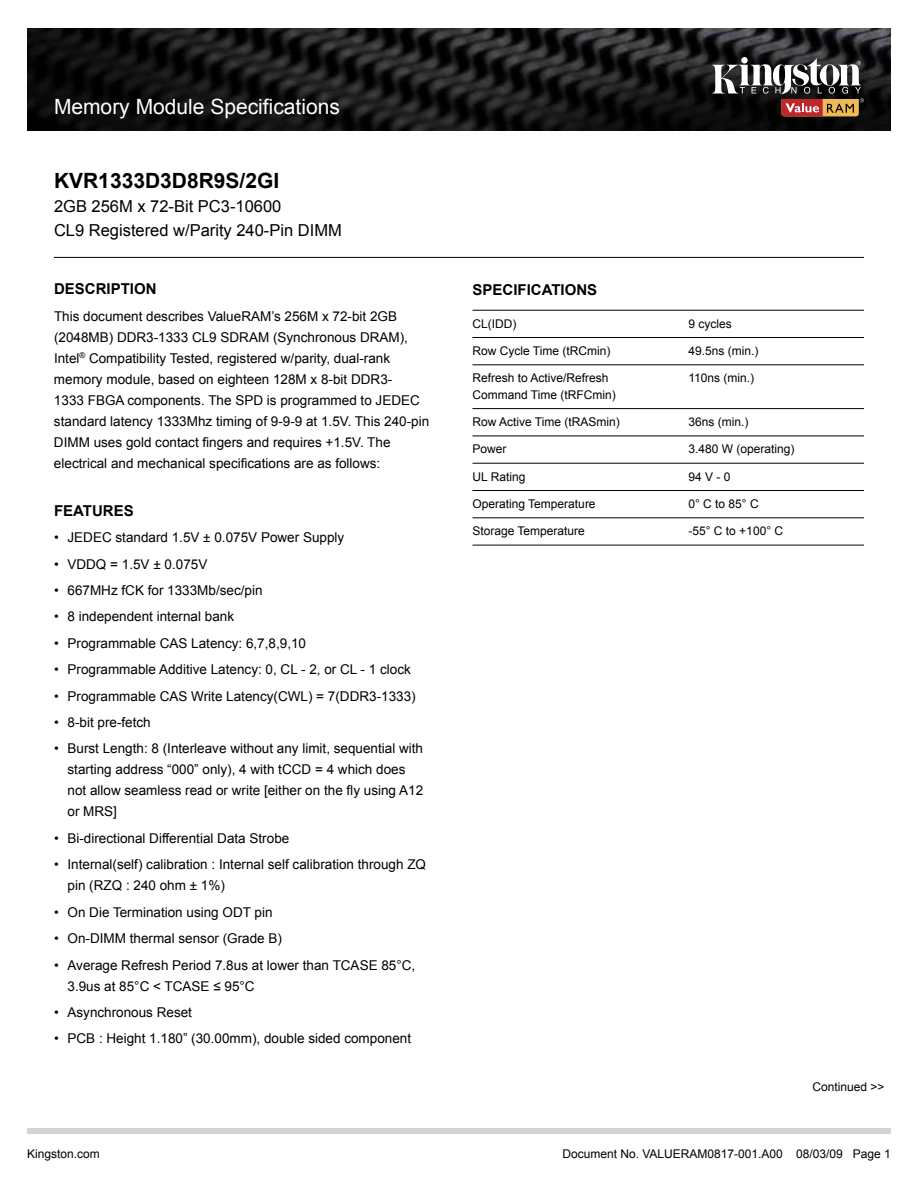
<style>
.page{position:relative;width:918px;height:1188px;background:#fff}
.page>*{position:absolute;margin:0;border:0;box-sizing:border-box;transform-origin:0 0}
.t1{font:21px "Arial";color:#fff}
.t2{font:700 21px "Arial";color:#000}
.t3{font:16.5px/24px "Arial";color:#000}
.t4{font:700 15px "Arial";color:#000}
.t5{font:13.5px/21px "Arial";color:#000}
.t6{font:12px "Arial";color:#000}
</style>
<div class="page">
<img style="left:27px;top:28px;width:864px;height:102px">
<div style="left:27px;top:1128px;width:864px;height:6px;background:#d1d3d4"></div>
<hr style="left:472px;top:310px;width:392px;height:1px;background:#000">
<hr style="left:472px;top:337px;width:392px;height:1px;background:#000">
<hr style="left:472px;top:365px;width:392px;height:1px;background:#000">
<hr style="left:472px;top:408px;width:392px;height:1px;background:#000">
<hr style="left:472px;top:436px;width:392px;height:1px;background:#000">
<hr style="left:472px;top:463px;width:392px;height:1px;background:#000">
<hr style="left:472px;top:490px;width:392px;height:1px;background:#000">
<hr style="left:472px;top:518px;width:392px;height:1px;background:#000">
<hr style="left:472px;top:545px;width:392px;height:1px;background:#000">
<hr style="left:54px;top:257px;width:810px;height:1px;background:#000">
<svg style="left:712px;top:58px;width:152px;height:58px"></svg>
<h1 class="t1" style="left:54px;top:93px;width:287px">Memory Module Specifications</h1>
<h1 class="t2" style="left:54px;top:167px;width:227px">KVR1333D3D8R9S/2GI</h1>
<p class="t3" style="left:54px;top:194px;width:289px">2GB 256M x 72-Bit PC3-10600<br>CL9 Registered w/Parity 240-Pin DIMM</p>
<p class="t4" style="left:54px;top:279px;width:104px">DESCRIPTION</p>
<p class="t5" style="left:54px;top:306px;width:377px">This document describes ValueRAM’s 256M x 72-bit 2GB (2048MB) DDR3-1333 CL9 SDRAM (Synchronous DRAM), Intel<sup>®</sup> Compatibility Tested, registered w/parity, dual-rank memory module, based on eighteen 128M x 8-bit DDR3-<br>1333 FBGA components. The SPD is programmed to JEDEC standard latency 1333Mhz timing of 9-9-9 at 1.5V. This 240-pin DIMM uses gold contact fingers and requires +1.5V. The electrical and mechanical specifications are as follows:</p>
<p class="t4" style="left:54px;top:501px;width:81px">FEATURES</p>
<p class="t5" style="left:54px;top:527px;width:292px">• JEDEC standard 1.5V ± 0.075V Power Supply</p>
<p class="t5" style="left:54px;top:554px;width:155px">• VDDQ = 1.5V ± 0.075V</p>
<p class="t5" style="left:54px;top:580px;width:210px">• 667MHz fCK for 1333Mb/sec/pin</p>
<p class="t5" style="left:54px;top:606px;width:182px">• 8 independent internal bank</p>
<p class="t5" style="left:54px;top:633px;width:254px">• Programmable CAS Latency: 6,7,8,9,10</p>
<p class="t5" style="left:54px;top:659px;width:358px">• Programmable Additive Latency: 0, CL - 2, or CL - 1 clock</p>
<p class="t5" style="left:54px;top:686px;width:363px">• Programmable CAS Write Latency(CWL) = 7(DDR3-1333)</p>
<p class="t5" style="left:54px;top:712px;width:98px">• 8-bit pre-fetch</p>
<p class="t5" style="left:68px;top:738px;width:357px;text-indent:-14px">• Burst Length: 8 (Interleave without any limit, sequential with starting address “000” only), 4 with tCCD = 4 which does not allow seamless read or write [either on the fly using A12 or MRS]</p>
<p class="t5" style="left:54px;top:828px;width:237px">• Bi-directional Differential Data Strobe</p>
<p class="t5" style="left:68px;top:854px;width:360px;text-indent:-14px">• Internal(self) calibration : Internal self calibration through ZQ pin (RZQ : 240 ohm ± 1%)</p>
<p class="t5" style="left:54px;top:902px;width:220px">• On Die Termination using ODT pin</p>
<p class="t5" style="left:54px;top:928px;width:230px">• On-DIMM thermal sensor (Grade B)</p>
<p class="t5" style="left:68px;top:954px;width:349px;text-indent:-14px">• Average Refresh Period 7.8us at lower than TCASE 85°C,<br>3.9us at 85°C &lt; TCASE ≤ 95°C</p>
<p class="t5" style="left:54px;top:1002px;width:140px">• Asynchronous Reset</p>
<p class="t5" style="left:54px;top:1028px;width:359px">• PCB : Height 1.180” (30.00mm), double sided component</p>
<p class="t4" style="left:472px;top:280px;width:126px">SPECIFICATIONS</p>
<p class="t6" style="left:472px;top:316px;width:45px">CL(IDD)</p>
<p class="t6" style="left:688px;top:316px;width:45px">9 cycles</p>
<p class="t6" style="left:472px;top:343px;width:140px">Row Cycle Time (tRCmin)</p>
<p class="t6" style="left:688px;top:343px;width:72px">49.5ns (min.)</p>
<p class="t6" style="left:472px;top:370px;width:138px">Refresh to Active/Refresh</p>
<p class="t6" style="left:688px;top:370px;width:67px">110ns (min.)</p>
<p class="t6" style="left:472px;top:387px;width:145px">Command Time (tRFCmin)</p>
<p class="t6" style="left:472px;top:414px;width:149px">Row Active Time (tRASmin)</p>
<p class="t6" style="left:688px;top:414px;width:62px">36ns (min.)</p>
<p class="t6" style="left:472px;top:441px;width:36px">Power</p>
<p class="t6" style="left:688px;top:441px;width:108px">3.480 W (operating)</p>
<p class="t6" style="left:472px;top:469px;width:54px">UL Rating</p>
<p class="t6" style="left:688px;top:469px;width:44px">94 V - 0</p>
<p class="t6" style="left:472px;top:496px;width:125px">Operating Temperature</p>
<p class="t6" style="left:688px;top:496px;width:72px">0° C to 85° C</p>
<p class="t6" style="left:472px;top:523px;width:114px">Storage Temperature</p>
<p class="t6" style="left:688px;top:523px;width:96px">-55° C to +100° C</p>
<p class="t6" style="left:812px;top:1079px;width:74px">Continued &gt;&gt;</p>
<p class="t6" style="left:27px;top:1146px;width:74px">Kingston.com</p>
<p class="t6" style="left:562px;top:1146px;width:330px">Document No. VALUERAM0817-001.A00 08/03/09 Page 1</p>
</div>
